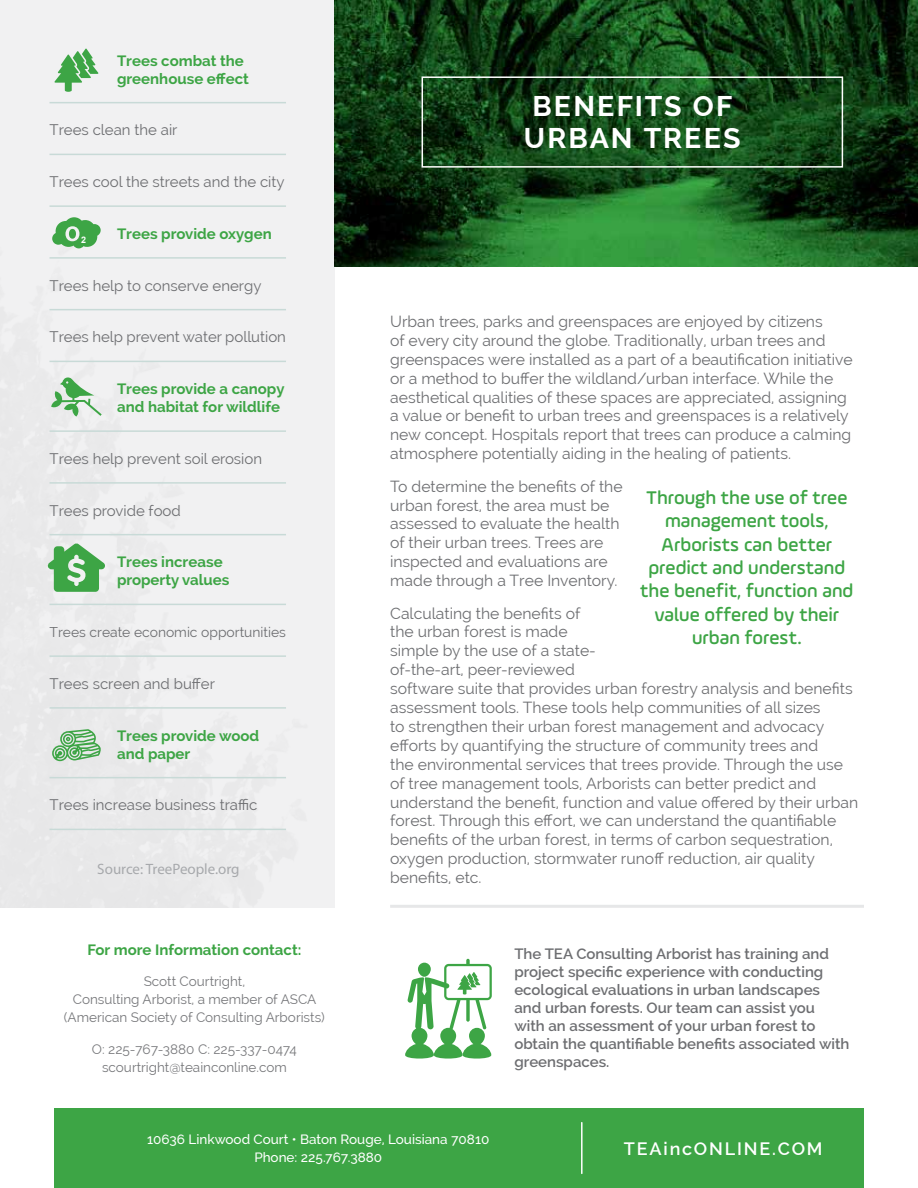
<style>
.page{position:relative;width:918px;height:1188px;background:#fff}
.page>*{position:absolute;margin:0;border:0;box-sizing:border-box;transform-origin:0 0}
.t1{font:700 28.5px/31.5px "Raleway";letter-spacing:.07em;color:#fff}
.t2{font:500 19.5px/23.4px "Ample Soft";color:#3da545;text-align:center}
.t3{font:600 18px "Raleway";letter-spacing:.1em;color:#fff}
.t4{font:15.75px/18.9px "Raleway";color:#6d6e71}
.t5{font:600 15px/18px "Raleway";color:#6d6e71}
.t6{font:15px "Raleway";color:#6d6e71}
.t7{font:700 15px/18px "Raleway";color:#3da545}
.t8{font:15px "Myriad Pro";color:#a7a9ac}
.t9{font:13.8px "Raleway";color:#6d6e71}
.t10{font:13.5px/18px "Raleway";color:#77787b;text-align:center}
.t11{font:500 13.5px/18px "Raleway";color:#fff;text-align:center}
.t12{font:700 9px "Arial";color:#fff}
</style>
<div class="page">
<div style="left:0;top:0;width:335px;height:908px;background:#f1f1f2"></div>
<img style="left:335px;top:0;width:583px;height:267px">
<hr style="left:50px;top:102px;width:236px;height:1px;background:#c8dad7">
<hr style="left:50px;top:154px;width:236px;height:1px;background:#c8dad7">
<hr style="left:50px;top:205px;width:236px;height:2px;background:#c8dad7">
<hr style="left:50px;top:257px;width:236px;height:2px;background:#c8dad7">
<hr style="left:50px;top:309px;width:236px;height:1px;background:#c8dad7">
<hr style="left:50px;top:361px;width:236px;height:1px;background:#c8dad7">
<hr style="left:50px;top:430px;width:236px;height:2px;background:#c8dad7">
<hr style="left:50px;top:482px;width:236px;height:2px;background:#c8dad7">
<hr style="left:50px;top:534px;width:236px;height:1px;background:#c8dad7">
<hr style="left:50px;top:604px;width:236px;height:1px;background:#c8dad7">
<hr style="left:50px;top:655px;width:236px;height:2px;background:#c8dad7">
<hr style="left:50px;top:707px;width:236px;height:2px;background:#c8dad7">
<hr style="left:50px;top:777px;width:236px;height:1px;background:#c8dad7">
<hr style="left:50px;top:829px;width:236px;height:1px;background:#c8dad7">
<hr style="left:390px;top:905px;width:474px;height:3px;background:#e6e7e8">
<div style="left:54px;top:1108px;width:810px;height:80px;background:#3da545"></div>
<hr style="left:581px;top:1123px;width:2px;height:50px;background:#fff">
<div style="left:422px;top:76px;width:421px;height:92px;border:2px solid #fff"></div>
<svg style="left:52px;top:729px;width:49px;height:32px"></svg>
<svg style="left:54px;top:49px;width:44px;height:43px"></svg>
<svg style="left:52px;top:217px;width:49px;height:31px"></svg>
<svg style="left:51px;top:377px;width:51px;height:40px"></svg>
<svg style="left:48px;top:543px;width:57px;height:49px"></svg>
<svg style="left:405px;top:959px;width:87px;height:100px"></svg>
<div style="left:80px;top:224px;width:11px;height:11px;background:#3da545"></div>
<p class="t7" style="left:117px;top:51px;width:133px">Trees combat the greenhouse effect</p>
<p class="t6" style="left:50px;top:121px;width:129px">Trees clean the air</p>
<p class="t6" style="left:50px;top:173px;width:237px">Trees cool the streets and the city</p>
<p class="t7" style="left:117px;top:225px;width:156px">Trees provide oxygen</p>
<p class="t6" style="left:50px;top:277px;width:213px">Trees help to conserve energy</p>
<p class="t6" style="left:50px;top:328px;width:238px">Trees help prevent water pollution</p>
<p class="t7" style="left:117px;top:380px;width:169px">Trees provide a canopy and habitat for wildlife</p>
<p class="t12" style="left:81px;top:234px;width:7px">2</p>
<p class="t6" style="left:50px;top:450px;width:214px">Trees help prevent soil erosion</p>
<p class="t6" style="left:50px;top:502px;width:133px">Trees provide food</p>
<p class="t7" style="left:117px;top:553px;width:114px">Trees increase property values</p>
<p class="t9" style="left:50px;top:624px;width:238px">Trees create economic opportunities</p>
<p class="t6" style="left:50px;top:675px;width:167px">Trees screen and buffer</p>
<p class="t7" style="left:117px;top:726px;width:144px">Trees provide wood and paper</p>
<p class="t6" style="left:50px;top:796px;width:209px">Trees increase business traffic</p>
<p class="t8" style="left:97px;top:859px;width:144px">Source: TreePeople.org</p>
<p class="t7" style="left:87px;top:941px;width:215px">For more Information contact:</p>
<p class="t10" style="left:64px;top:972px;width:262px">Scott Courtright,<br>Consulting Arborist, a member of ASCA (American Society of Consulting Arborists)</p>
<p class="t10" style="left:92px;top:1040px;width:207px">O: 225-767-3880 C: 225-337-0474 scourtright@teainconline.com</p>
<h1 class="t1" style="left:524px;top:91px;width:218px">BENEFITS OF<br>URBAN TREES</h1>
<p class="t4" style="left:390px;top:312px;width:464px">Urban trees, parks and greenspaces are enjoyed by citizens<br>of every city around the globe. Traditionally, urban trees and greenspaces were installed as a part of a beautification initiative or a method to buffer the wildland/urban interface. While the aesthetical qualities of these spaces are appreciated, assigning a value or benefit to urban trees and greenspaces is a relatively new concept. Hospitals report that trees can produce a calming atmosphere potentially aiding in the healing of patients.</p>
<p class="t4" style="left:390px;top:477px;width:234px">To determine the benefits of the urban forest, the area must be assessed to evaluate the health of their urban trees. Trees are inspected and evaluations are made through a Tree Inventory.</p>
<p class="t4" style="left:390px;top:604px;width:469px">Calculating the benefits of<br>the urban forest is made<br>simple by the use of a state-<br>of-the-art, peer-reviewed<br>software suite that provides urban forestry analysis and benefits assessment tools. These tools help communities of all sizes<br>to strengthen their urban forest management and advocacy efforts by quantifying the structure of community trees and<br>the environmental services that trees provide. Through the use of tree management tools, Arborists can better predict and understand the benefit, function and value offered by their urban forest. Through this effort, we can understand the quantifiable benefits of the urban forest, in terms of carbon sequestration, oxygen production, stormwater runoff reduction, air quality benefits, etc.</p>
<p class="t2" style="left:640px;top:485px;width:215px">Through the use of tree management tools,<br>Arborists can better predict and understand the benefit, function and value offered by their urban forest.</p>
<p class="t5" style="left:514px;top:944px;width:337px">The TEA Consulting Arborist has training and project specific experience with conducting ecological evaluations in urban landscapes and urban forests. Our team can assist you<br>with an assessment of your urban forest to obtain the quantifiable benefits associated with greenspaces.</p>
<p class="t11" style="left:147px;top:1131px;width:344px">10636 Linkwood Court • Baton Rouge, Louisiana 70810<br>Phone: 225.767.3880</p>
<p class="t3" style="left:624px;top:1138px;width:200px">TEAincONLINE.COM</p>
</div>
